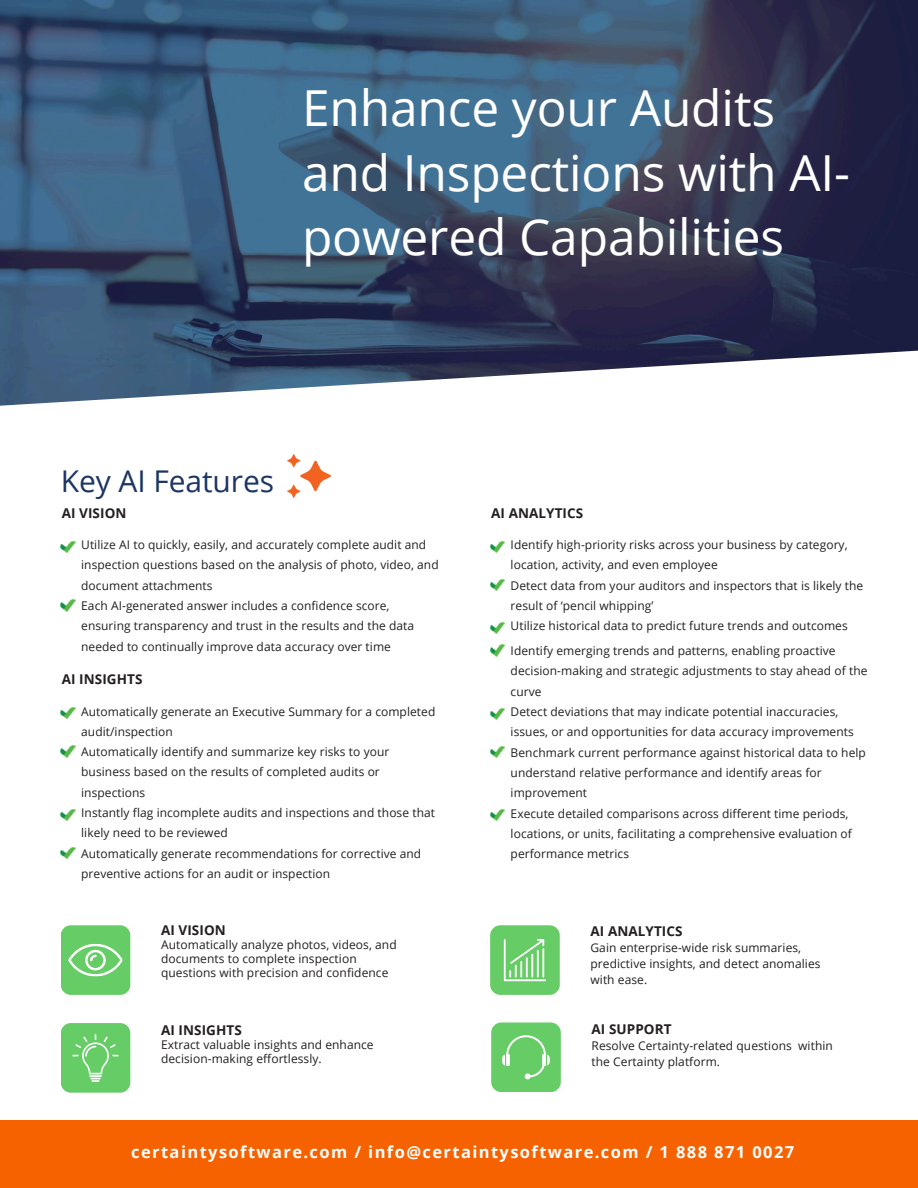
<style>
.page{position:relative;width:918px;height:1188px;background:#fff}
.page>*{position:absolute;margin:0;border:0;box-sizing:border-box;transform-origin:0 0}
.t1{font:49.65px/64.2px "Open Sans";color:#fff}
.t2{font:30px "Open Sans";letter-spacing:-.005em;color:#1c3564}
.t3{font:700 16.5px "Open Sans";letter-spacing:.085em;color:#fff}
.t4{font:700 13.5px "Open Sans";letter-spacing:.005em;color:#231f20}
.t5{font:12px/20.2px "Open Sans";letter-spacing:.005em;color:#231f20}
</style>
<div class="page">
<img style="left:0;top:0;width:918px;height:406px">
<div style="left:0;top:1120px;width:918px;height:68px;background:#f76200"></div>
<img style="left:61px;top:541px;width:14px;height:11px">
<img style="left:61px;top:600px;width:14px;height:11px">
<img style="left:61px;top:708px;width:14px;height:11px">
<img style="left:61px;top:746px;width:14px;height:11px">
<img style="left:61px;top:809px;width:14px;height:11px">
<img style="left:61px;top:848px;width:14px;height:11px">
<img style="left:490px;top:541px;width:15px;height:11px">
<img style="left:490px;top:579px;width:15px;height:12px">
<img style="left:490px;top:622px;width:15px;height:12px">
<img style="left:490px;top:645px;width:15px;height:11px">
<img style="left:490px;top:708px;width:15px;height:11px">
<img style="left:490px;top:746px;width:15px;height:12px">
<img style="left:490px;top:810px;width:15px;height:11px">
<div style="left:61px;top:925px;width:69px;height:70px;background:#6c6;border-radius:10px"></div>
<svg style="left:68px;top:944px;width:55px;height:32px"></svg>
<div style="left:61px;top:1023px;width:69px;height:70px;background:#6c6;border-radius:10px"></div>
<svg style="left:72px;top:1034px;width:47px;height:48px"></svg>
<div style="left:490px;top:925px;width:70px;height:70px;background:#6c6;border-radius:10px"></div>
<svg style="left:504px;top:939px;width:42px;height:42px"></svg>
<div style="left:491px;top:1022px;width:70px;height:70px;background:#6c6;border-radius:10px"></div>
<svg style="left:502px;top:1035px;width:47px;height:44px"></svg>
<img style="left:287px;top:454px;width:44px;height:44px">
<h1 class="t1" style="left:302px;top:75px;width:550px">Enhance your Audits and Inspections with AI&shy;powered Capabilities</h1>
<h4 class="t2" style="left:61px;top:460px;width:215px">Key AI Features</h4>
<p class="t4" style="left:62px;top:503px;width:66px">AI VISION</p>
<p class="t5" style="left:81px;top:534px;width:359px">Utilize AI to quickly, easily, and accurately complete audit and inspection questions based on the analysis of photo, video, and document attachments</p>
<p class="t5" style="left:81px;top:595px;width:334px">Each AI-generated answer includes a confidence score, ensuring transparency and trust in the results and the data needed to continually improve data accuracy over time</p>
<h4 class="t4" style="left:62px;top:670px;width:82px">AI INSIGHTS</h4>
<p class="t5" style="left:81px;top:701px;width:356px">Automatically generate an Executive Summary for a completed audit/inspection</p>
<p class="t5" style="left:81px;top:741px;width:310px">Automatically identify and summarize key risks to your business based on the results of completed audits or inspections</p>
<p class="t5" style="left:81px;top:802px;width:355px">Instantly flag incomplete audits and inspections and those that likely need to be reviewed</p>
<p class="t5" style="left:81px;top:843px;width:342px">Automatically generate recommendations for corrective and preventive actions for an audit or inspection</p>
<p class="t4" style="left:161px;top:920px;width:66px">AI VISION</p>
<p class="t5" style="left:161px;top:937px;width:237px;line-height:14px">Automatically analyze photos, videos, and documents to complete inspection questions with precision and confidence</p>
<p class="t4" style="left:161px;top:1020px;width:82px">AI INSIGHTS</p>
<p class="t5" style="left:161px;top:1037px;width:214px;line-height:14px">Extract valuable insights and enhance decision-making effortlessly.</p>
<h4 class="t4" style="left:491px;top:503px;width:94px">AI ANALYTICS</h4>
<p class="t5" style="left:511px;top:534px;width:339px">Identify high-priority risks across your business by category, location, activity, and even employee</p>
<p class="t5" style="left:511px;top:575px;width:354px">Detect data from your auditors and inspectors that is likely the result of ‘pencil whipping’</p>
<p class="t5" style="left:511px;top:616px;width:339px">Utilize historical data to predict future trends and outcomes</p>
<p class="t5" style="left:511px;top:640px;width:358px">Identify emerging trends and patterns, enabling proactive decision-making and strategic adjustments to stay ahead of the curve</p>
<p class="t5" style="left:511px;top:701px;width:345px">Detect deviations that may indicate potential inaccuracies, issues, or and opportunities for data accuracy improvements</p>
<p class="t5" style="left:511px;top:742px;width:357px">Benchmark current performance against historical data to help understand relative performance and identify areas for improvement</p>
<p class="t5" style="left:511px;top:803px;width:343px">Execute detailed comparisons across different time periods, locations, or units, facilitating a comprehensive evaluation of performance metrics</p>
<p class="t4" style="left:591px;top:922px;width:94px">AI ANALYTICS</p>
<p class="t5" style="left:591px;top:940px;width:232px;line-height:16px">Gain enterprise-wide risk summaries, predictive insights, and detect anomalies with ease.</p>
<p class="t4" style="left:592px;top:1020px;width:81px">AI SUPPORT</p>
<p class="t5" style="left:592px;top:1037px;width:243px;line-height:16px">Resolve Certainty-related questions within the Certainty platform.</p>
<h2 class="t3" style="left:131px;top:1140px;width:665px">certaintysoftware.com / info@certaintysoftware.com / 1 888 871 0027</h2>
</div>
